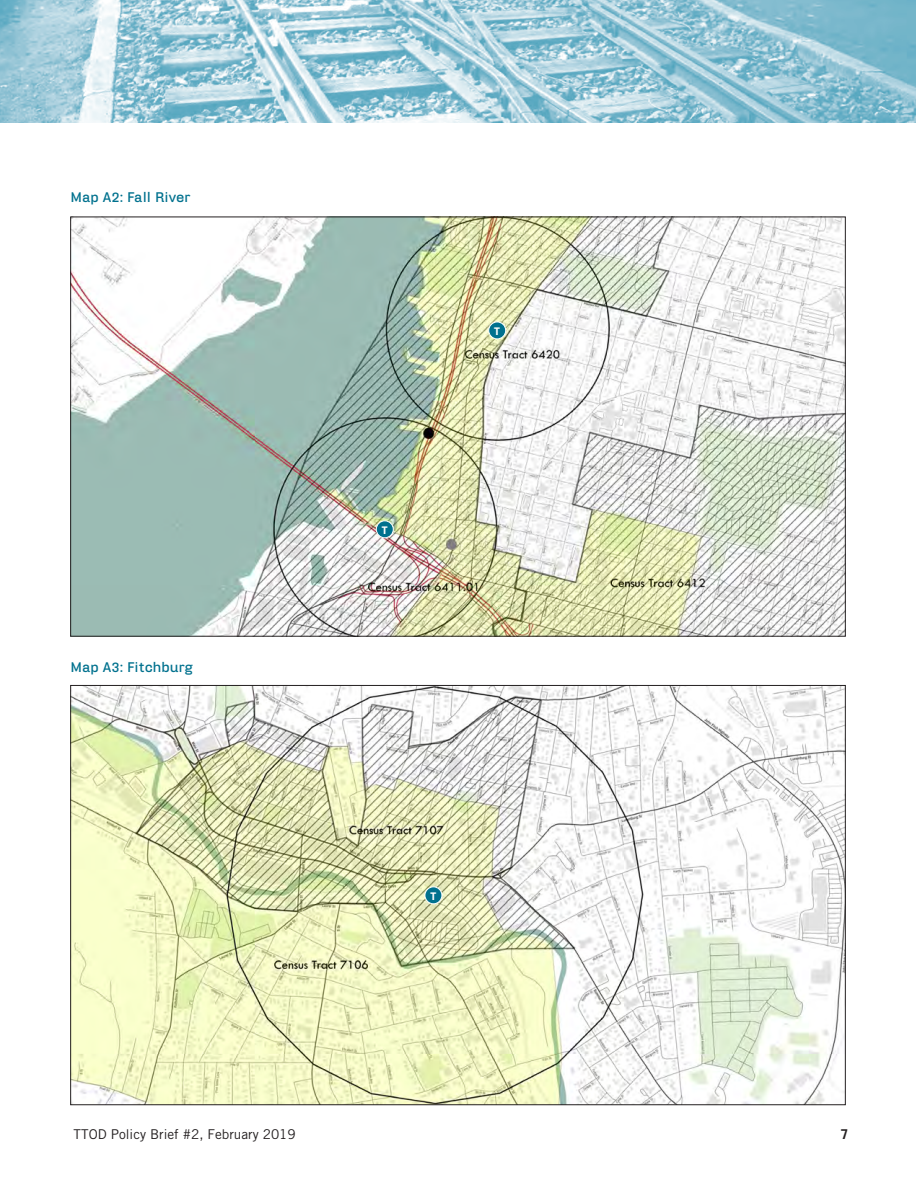
<style>
.page{position:relative;width:916px;height:1190px;background:#fff}
.page>*{position:absolute;margin:0;border:0;box-sizing:border-box;transform-origin:0 0}
.body{font:13.5px "Trade Gothic";color:#231f20}
.subhead{font:700 13.5px "Hydra Text";color:#00718e}
.body-2{font:700 13.5px "Trade Gothic";color:#231f20}
.box_head{font:900 10.5px "Hydra Text";color:#fff}
</style>
<div class="page">
<img style="left:0;top:0;width:915px;height:122px">
<img style="left:72px;top:219px;width:771px;height:415px">
<img style="left:72px;top:687px;width:771px;height:415px">
<div style="left:425px;top:886px;width:17px;height:17px;background:#00718e;border-radius:50%"></div>
<div style="left:424px;top:886px;width:18px;height:18px;border:1px solid #fff;border-radius:50%"></div>
<div style="left:376px;top:521px;width:17px;height:17px;background:#00718e;border-radius:50%"></div>
<div style="left:376px;top:520px;width:17px;height:18px;border:1px solid #fff;border-radius:50%"></div>
<div style="left:488px;top:322px;width:17px;height:17px;background:#00718e;border-radius:50%"></div>
<div style="left:488px;top:321px;width:18px;height:18px;border:1px solid #fff;border-radius:50%"></div>
<p class="subhead" style="left:71px;top:188px;width:121px">Map A2: Fall River</p>
<p class="subhead" style="left:71px;top:658px;width:124px">Map A3: Fitchburg</p>
<p class="box_head" style="left:382px;top:523px;width:7px">T</p>
<p class="box_head" style="left:494px;top:324px;width:7px">T</p>
<p class="box_head" style="left:430px;top:889px;width:7px">T</p>
<p class="body" style="left:74px;top:1125px;width:223px">TTOD Policy Brief #2, February 2019</p>
<p class="body-2" style="left:840px;top:1125px;width:9px">7</p>
</div>
